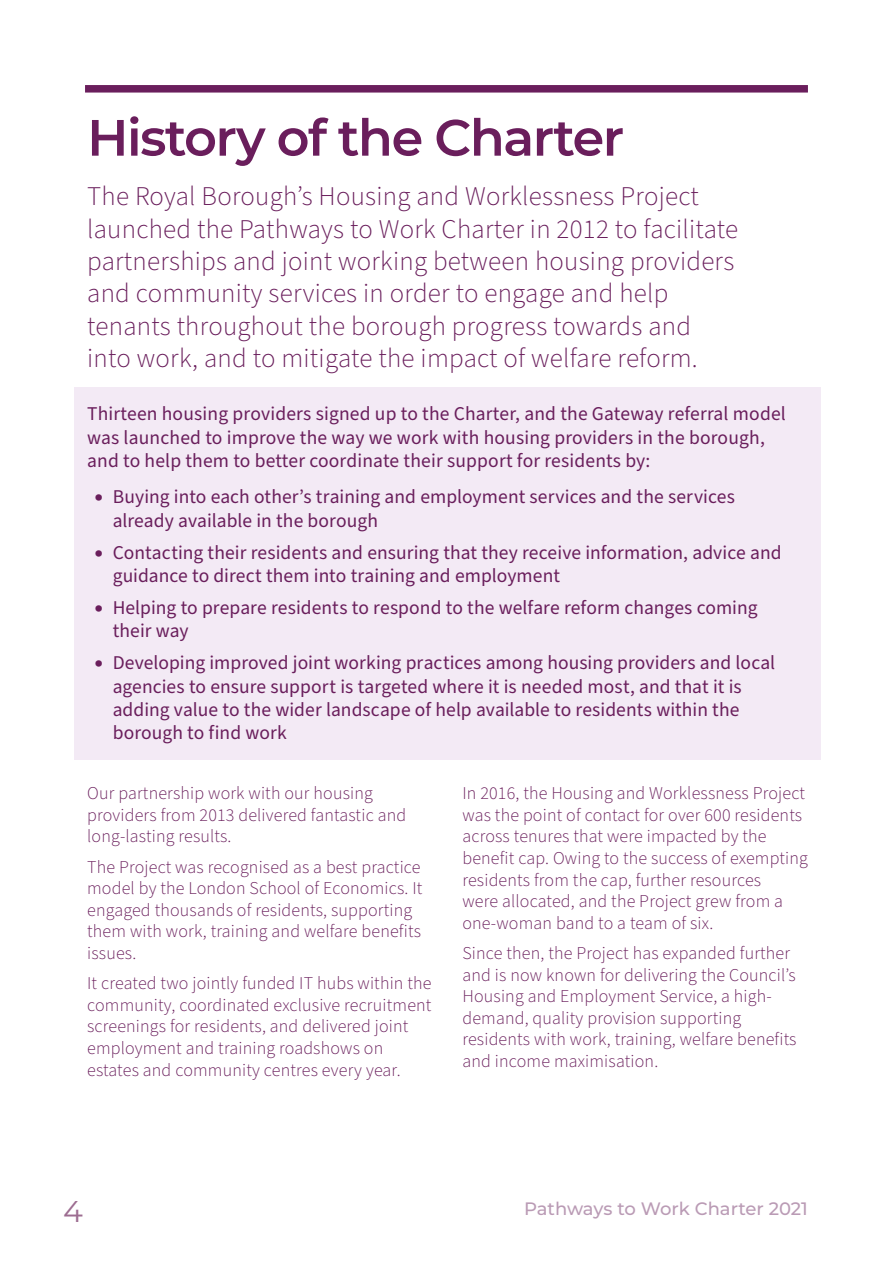
<style>
.page{position:relative;width:893px;height:1263px;background:#fff}
.page>*{position:absolute;margin:0;border:0;box-sizing:border-box;transform-origin:0 0}
.H2{font:600 51px "Montserrat";letter-spacing:-.03em;color:#6a1e5c}
.t1{font:30px "Montserrat";color:#9d6d91}
.First_para{font:300 27px/32.4px "Source Sans Pro";letter-spacing:.01em;color:#6a1e5c}
.body_shade{font:19.5px/23.4px "Source Sans Pro";letter-spacing:.005em;color:#6a1e5c}
.body_12pt{font:300 18px/21.6px "Source Sans Pro";letter-spacing:.01em;color:#6a1e5c}
.t2{font:500 18px "Montserrat";letter-spacing:-.005em;color:#ba9bb5}
.s1{font-family:"Montserrat";font-weight:900}
</style>
<div class="page">
<div style="left:85px;top:85px;width:723px;height:8px;background:#6a1e5c"></div>
<div style="left:74px;top:388px;width:747px;height:100px;background:#f3eaf5"></div>
<div style="left:74px;top:470px;width:747px;height:77px;background:#f3eaf5"></div>
<div style="left:74px;top:526px;width:747px;height:76px;background:#f3eaf5"></div>
<div style="left:74px;top:581px;width:747px;height:77px;background:#f3eaf5"></div>
<div style="left:74px;top:636px;width:747px;height:124px;background:#f3eaf5"></div>
<h1 class="H2" style="left:87px;top:101px;width:538px">History of the Charter</h1>
<p class="First_para" style="left:87px;top:181px;width:653px">The Royal Borough’s Housing and Worklessness Project launched the Pathways to Work Charter in 2012 to facilitate partnerships and joint working between housing providers and community services in order to engage and help tenants throughout the borough progress towards and into work, and to mitigate the impact of welfare reform.</p>
<p class="body_shade" style="left:87px;top:403px;width:700px">Thirteen housing providers signed up to the Charter, and the Gateway referral model was launched to improve the way we work with housing providers in the borough, and to help them to better coordinate their support for residents by:</p>
<p class="body_shade" style="left:113px;top:486px;width:624px;text-indent:-18px"><span class="s1">•</span> Buying into each other’s training and employment services and the services already available in the borough</p>
<p class="body_shade" style="left:113px;top:541px;width:670px;text-indent:-18px"><span class="s1">•</span> Contacting their residents and ensuring that they receive information, advice and guidance to direct them into training and employment</p>
<p class="body_shade" style="left:113px;top:596px;width:646px;text-indent:-18px"><span class="s1">•</span> Helping to prepare residents to respond to the welfare reform changes coming their way</p>
<p class="body_shade" style="left:113px;top:652px;width:664px;text-indent:-18px"><span class="s1">•</span> Developing improved joint working practices among housing providers and local agencies to ensure support is targeted where it is needed most, and that it is adding value to the wider landscape of help available to residents within the borough to find work</p>
<p class="body_12pt" style="left:87px;top:783px;width:320px">Our partnership work with our housing providers from 2013 delivered fantastic and long-lasting results.</p>
<p class="body_12pt" style="left:87px;top:856px;width:337px">The Project was recognised as a best practice model by the London School of Economics. It engaged thousands of residents, supporting them with work, training and welfare benefits issues.</p>
<p class="body_12pt" style="left:87px;top:973px;width:346px">It created two jointly funded IT hubs within the community, coordinated exclusive recruitment screenings for residents, and delivered joint employment and training roadshows on estates and community centres every year.</p>
<p class="body_12pt" style="left:462px;top:783px;width:347px">In 2016, the Housing and Worklessness Project was the point of contact for over 600 residents across tenures that were impacted by the benefit cap. Owing to the success of exempting residents from the cap, further resources<br>were allocated, and the Project grew from a one-woman band to a team of six.</p>
<p class="body_12pt" style="left:462px;top:943px;width:336px">Since then, the Project has expanded further and is now known for delivering the Council’s Housing and Employment Service, a high&shy;demand, quality provision supporting residents with work, training, welfare benefits and income maximisation.</p>
<h2 class="t1" style="left:63px;top:1191px;width:21px">4</h2>
<p class="t2" style="left:524px;top:1195px;width:285px">Pathways to Work Charter 2021</p>
</div>
